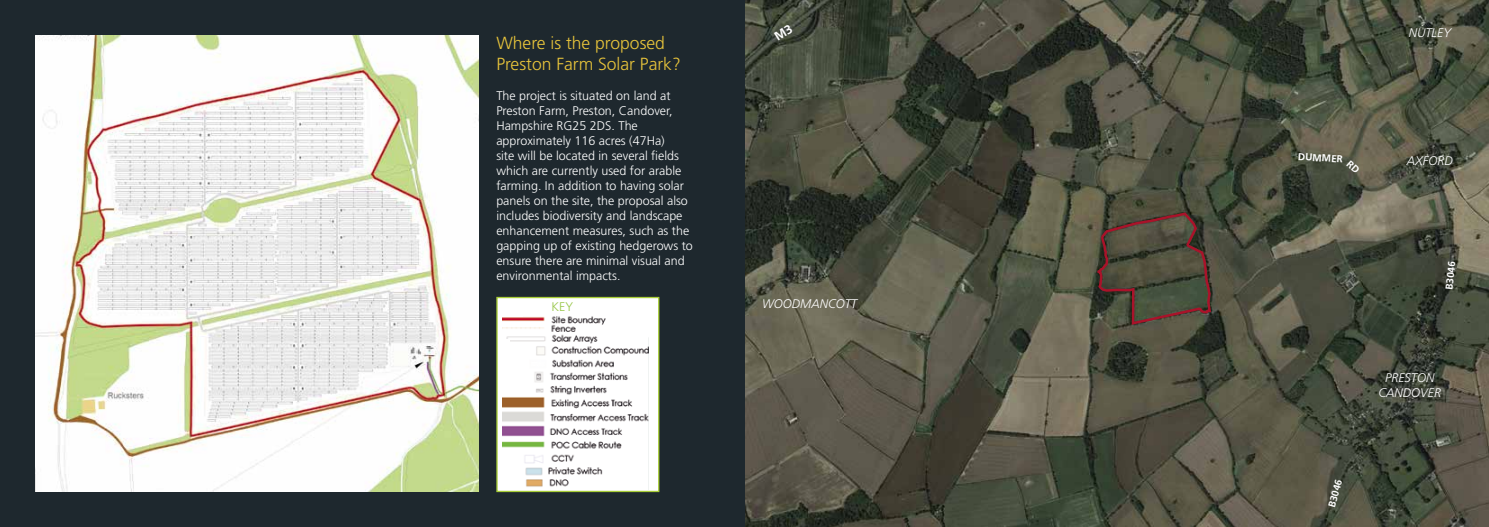
<style>
.page{position:relative;width:1489px;height:527px;background:#fff}
.page>*{position:absolute;margin:0;border:0;box-sizing:border-box;transform-origin:0 0}
.t1{font:300 17.5px/21px "Frutiger";color:#e9c53b}
.t2{font:300 12.5px/15px "Frutiger";color:#fff}
.t3{font:italic 300 12.5px/15px "Frutiger";color:#fff;text-align:center}
.t4{font:300 12.5px "Frutiger";color:#98c648}
.t5{font:700 10px "Frutiger";color:#fff}
</style>
<div class="page">
<img style="left:744px;top:0;width:744px;height:526px">
<div style="left:0;top:0;width:744px;height:526px;background:#1e282e"></div>
<img style="left:35px;top:35px;width:443px;height:456px">
<div style="left:497px;top:297px;width:161px;height:194px;background:#fff"></div>
<img style="left:502px;top:316px;width:146px;height:171px">
<div style="left:496px;top:296px;width:163px;height:195px;border:1px solid #a8cd37"></div>
<div style="left:497px;top:339px;width:12px;height:12px;background:#fff"></div>
<svg style="left:1096px;top:211px;width:116px;height:115px;background:#50483a"></svg>
<svg style="left:774px;top:24px;width:19px;height:16px"></svg>
<svg style="left:1346px;top:160px;width:13px;height:14px"></svg>
<h1 class="t1" style="left:496px;top:32px;width:186px">Where is the proposed<br>Preston Farm Solar Park?</h1>
<p class="t2" style="left:496px;top:88px;width:198px">The project is situated on land at Preston Farm, Preston, Candover, Hampshire RG25 2DS. The approximately 116 acres (47Ha)<br>site will be located in several fields which are currently used for arable farming. In addition to having solar panels on the site, the proposal also includes biodiversity and landscape enhancement measures, such as the gapping up of existing hedgerows to ensure there are minimal visual and environmental impacts.</p>
<p class="t4" style="left:551px;top:299px;width:23px">KEY</p>
<p class="t3" style="left:762px;top:296px;width:97px">WOODMANCOTT</p>
<p class="t3" style="left:1408px;top:25px;width:44px">NUTLEY</p>
<p class="t5" style="left:1298px;top:150px;width:46px;rotate:4deg">DUMMER</p>
<p class="t3" style="left:1406px;top:153px;width:47px">AXFORD</p>
<p class="t5" style="left:1325px;top:505px;width:30px;rotate:-74deg">B3046</p>
<p class="t5" style="left:1442px;top:288px;width:30px;rotate:-84deg">B3046</p>
<p class="t3" style="left:1378px;top:369px;width:64px">PRESTON<br>CANDOVER</p>
</div>
